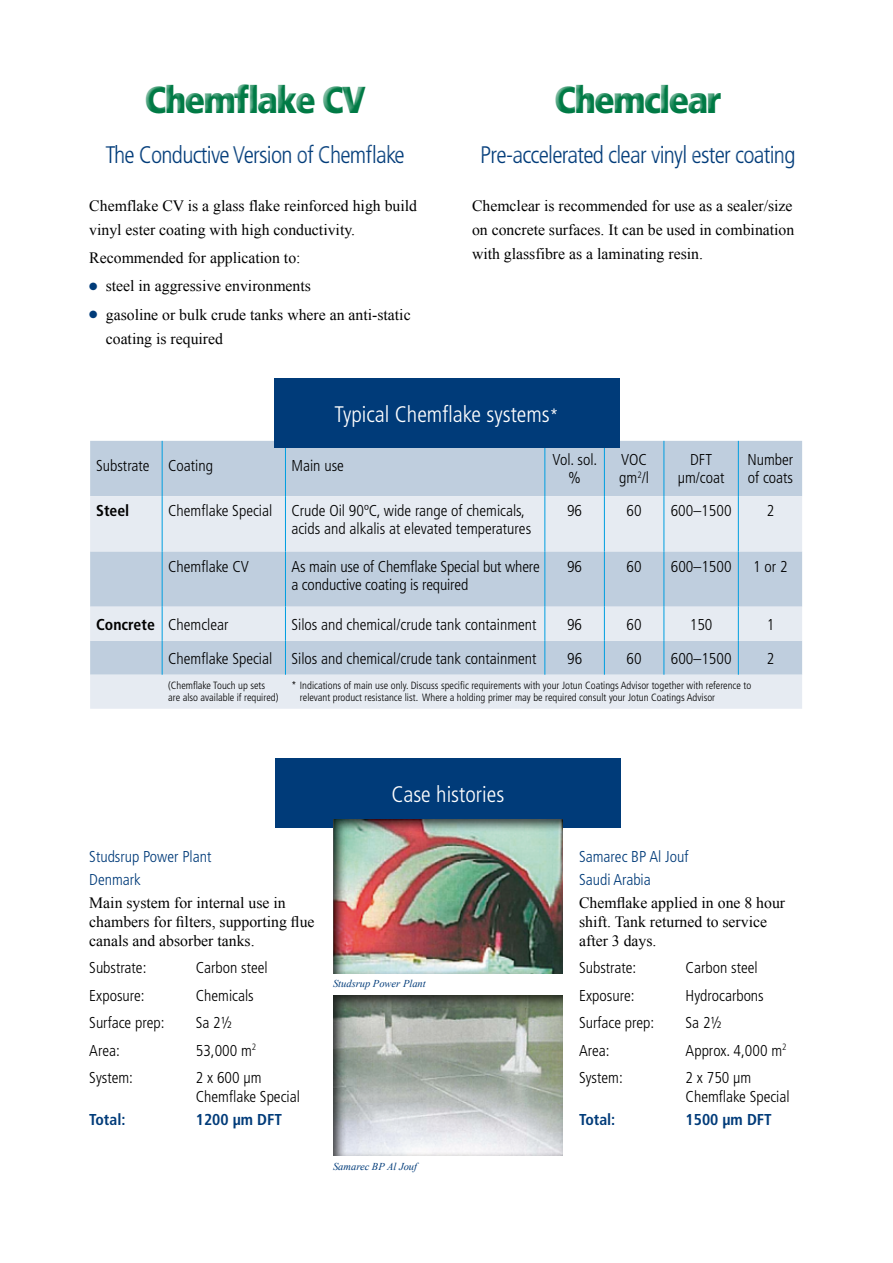
<style>
.page{position:relative;width:893px;height:1263px;background:#fff}
.page>*{position:absolute;margin:0;border:0;box-sizing:border-box;transform-origin:0 0}
.t1{font:900 condensed 37.5px "Frutiger LT Std";letter-spacing:-.05em;color:#007a45}
.t2{font:300 condensed 24px "Frutiger LT Std";letter-spacing:-.03em;color:#003b79}
.t3{font:300 condensed 22.5px "Frutiger LT Std";color:#fff}
.t4{font:300 condensed 15.75px/18px "Frutiger LT Std";color:#000}
.t5{font:15.75px/24px "Times New Roman";color:#000}
.t6{font:300 condensed 15.75px/23.1px "Frutiger LT Std";color:#003b79}
.t7{font:700 condensed 15.75px "Frutiger LT Std";color:#003b79}
.t8{font:700 condensed 15.75px "Frutiger LT Std";color:#000}
.t9{font:300 condensed 10.5px/12px "Frutiger LT Std";color:#000}
.t10{font:italic 10.5px "Times New Roman";color:#003b79}
.s1{color:#003b79}
.s2{font-size:18px}
.s3{font-weight:700}
</style>
<div class="page">
<div style="left:90px;top:441px;width:712px;height:55px;background:#bfcede"></div>
<svg style="left:90px;top:496px;width:712px;height:213px;background:#d5dee9"></svg>
<hr style="left:162px;top:441px;width:1px;height:55px;background:#009ee0">
<hr style="left:285px;top:441px;width:1px;height:55px;background:#009ee0">
<hr style="left:544px;top:441px;width:1px;height:55px;background:#009ee0">
<hr style="left:604px;top:441px;width:1px;height:55px;background:#009ee0">
<hr style="left:663px;top:441px;width:1px;height:55px;background:#009ee0">
<hr style="left:738px;top:441px;width:1px;height:55px;background:#009ee0">
<hr style="left:162px;top:496px;width:1px;height:55px;background:#009ee0">
<hr style="left:285px;top:496px;width:1px;height:55px;background:#009ee0">
<hr style="left:544px;top:496px;width:1px;height:55px;background:#009ee0">
<hr style="left:604px;top:496px;width:1px;height:55px;background:#009ee0">
<hr style="left:663px;top:496px;width:1px;height:55px;background:#009ee0">
<hr style="left:738px;top:496px;width:1px;height:55px;background:#009ee0">
<hr style="left:162px;top:551px;width:1px;height:56px;background:#009ee0">
<hr style="left:285px;top:551px;width:1px;height:56px;background:#009ee0">
<hr style="left:544px;top:551px;width:1px;height:56px;background:#009ee0">
<hr style="left:604px;top:551px;width:1px;height:56px;background:#009ee0">
<hr style="left:663px;top:551px;width:1px;height:56px;background:#009ee0">
<hr style="left:738px;top:551px;width:1px;height:56px;background:#009ee0">
<hr style="left:162px;top:607px;width:1px;height:34px;background:#009ee0">
<hr style="left:285px;top:607px;width:1px;height:34px;background:#009ee0">
<hr style="left:544px;top:607px;width:1px;height:34px;background:#009ee0">
<hr style="left:604px;top:607px;width:1px;height:34px;background:#009ee0">
<hr style="left:663px;top:607px;width:1px;height:34px;background:#009ee0">
<hr style="left:738px;top:607px;width:1px;height:34px;background:#009ee0">
<hr style="left:162px;top:641px;width:1px;height:34px;background:#009ee0">
<hr style="left:285px;top:641px;width:1px;height:34px;background:#009ee0">
<hr style="left:544px;top:641px;width:1px;height:34px;background:#009ee0">
<hr style="left:604px;top:641px;width:1px;height:34px;background:#009ee0">
<hr style="left:663px;top:641px;width:1px;height:34px;background:#009ee0">
<hr style="left:738px;top:641px;width:1px;height:34px;background:#009ee0">
<div style="left:274px;top:378px;width:345px;height:70px;background:#003b79"></div>
<div style="left:275px;top:758px;width:346px;height:70px;background:#003b79"></div>
<div style="left:332px;top:818px;width:231px;height:156px;background:#000;opacity:.75"></div>
<div style="left:332px;top:994px;width:231px;height:163px;background:#000;opacity:.75"></div>
<h1 class="t1" style="left:144px;top:77px;width:223px">Chemflake CV</h1>
<h2 class="t2" style="left:105px;top:141px;width:301px">The Conductive Version of Chemflake</h2>
<p class="t5" style="left:89px;top:193px;width:329px">Chemflake CV is a glass flake reinforced high build vinyl ester coating with high conductivity.</p>
<p class="t5" style="left:89px;top:246px;width:213px">Recommended for application to:</p>
<p class="t5" style="left:89px;top:274px;width:223px"><span class="s1">●</span> steel in aggressive environments</p>
<p class="t5" style="left:106px;top:302px;width:306px;text-indent:-17px"><span class="s1">●</span> gasoline or bulk crude tanks where an anti-static coating is required</p>
<h1 class="t1" style="left:554px;top:77px;width:169px">Chemclear</h1>
<h2 class="t2" style="left:480px;top:141px;width:317px">Pre-accelerated clear vinyl ester coating</h2>
<p class="t5" style="left:472px;top:193px;width:324px;text-align:justify">Chemclear is recommended for use as a sealer/size on concrete surfaces. It can be used in combination with glassfibre as a laminating resin.</p>
<h3 class="t3" style="left:334px;top:401px;width:226px">Typical Chemflake systems<span class="s2">*</span></h3>
<p class="t4" style="left:96px;top:457px;width:118px">Substrate Coating</p>
<p class="t4" style="left:291px;top:457px;width:54px">Main use</p>
<p class="t4" style="left:552px;top:451px;width:46px;text-align:center">Vol. sol. %</p>
<p class="t4" style="left:619px;top:451px;width:31px">VOC gm<sup>2</sup>/l</p>
<p class="t4" style="left:678px;top:451px;width:48px;text-align:center">DFT µm/coat</p>
<p class="t4" style="left:747px;top:451px;width:47px">Number of coats</p>
<p class="t8" style="left:96px;top:502px;width:35px">Steel</p>
<p class="t4" style="left:291px;top:502px;width:241px;text-indent:-123px">Chemflake Special Crude Oil 90ºC, wide range of chemicals, acids and alkalis at elevated temperatures</p>
<p class="t4" style="left:567px;top:502px;width:17px">96</p>
<p class="t4" style="left:627px;top:502px;width:17px">60</p>
<p class="t4" style="left:671px;top:502px;width:62px">600–1500</p>
<p class="t4" style="left:767px;top:502px;width:9px">2</p>
<p class="t4" style="left:168px;top:557px;width:82px">Chemflake CV</p>
<p class="t4" style="left:291px;top:557px;width:250px">As main use of Chemflake Special but where a conductive coating is required</p>
<p class="t4" style="left:567px;top:557px;width:17px">96</p>
<p class="t4" style="left:627px;top:557px;width:17px">60</p>
<p class="t4" style="left:671px;top:557px;width:62px">600–1500</p>
<p class="t4" style="left:753px;top:557px;width:36px">1 or 2</p>
<p class="t4" style="left:96px;top:615px;width:134px"><span class="s3">Concrete</span> Chemclear</p>
<p class="t4" style="left:291px;top:615px;width:247px">Silos and chemical/crude tank containment</p>
<p class="t4" style="left:567px;top:615px;width:17px">96</p>
<p class="t4" style="left:627px;top:615px;width:17px">60</p>
<p class="t4" style="left:690px;top:615px;width:24px">150</p>
<p class="t4" style="left:767px;top:615px;width:9px">1</p>
<p class="t4" style="left:168px;top:649px;width:370px">Chemflake Special Silos and chemical/crude tank containment</p>
<p class="t4" style="left:567px;top:649px;width:17px">96</p>
<p class="t4" style="left:627px;top:649px;width:17px">60</p>
<p class="t4" style="left:671px;top:649px;width:62px">600–1500</p>
<p class="t4" style="left:767px;top:649px;width:9px">2</p>
<p class="t9" style="left:168px;top:679px;width:112px">(Chemflake Touch up sets are also available if required)</p>
<p class="t9" style="left:300px;top:679px;width:453px;text-indent:-9px">* Indications of main use only. Discuss specific requirements with your Jotun Coatings Advisor together with reference to relevant product resistance list. Where a holding primer may be required consult your Jotun Coatings Advisor</p>
<h3 class="t3" style="left:391px;top:781px;width:114px">Case histories</h3>
<p class="t6" style="left:89px;top:845px;width:124px">Studsrup Power Plant<br>Denmark</p>
<p class="t5" style="left:89px;top:893px;width:227px;line-height:18.9px">Main system for internal use in chambers for filters, supporting flue canals and absorber tanks.</p>
<p class="t4" style="left:89px;top:959px;width:59px">Substrate:</p>
<p class="t4" style="left:196px;top:959px;width:74px">Carbon steel</p>
<p class="t4" style="left:89px;top:987px;width:57px">Exposure:</p>
<p class="t4" style="left:196px;top:987px;width:60px">Chemicals</p>
<p class="t4" style="left:89px;top:1014px;width:77px">Surface prep:</p>
<p class="t4" style="left:196px;top:1014px;width:38px">Sa 2½</p>
<p class="t4" style="left:89px;top:1041px;width:32px">Area:</p>
<p class="t4" style="left:196px;top:1041px;width:62px">53,000 m<sup>2</sup></p>
<p class="t4" style="left:89px;top:1069px;width:45px">System:</p>
<p class="t4" style="left:196px;top:1068px;width:106px;line-height:18.9px">2 x 600 µm<br>Chemflake Special</p>
<p class="t7" style="left:89px;top:1110px;width:38px">Total:</p>
<p class="t7" style="left:196px;top:1110px;width:88px">1200 µm DFT</p>
<p class="t10" style="left:333px;top:976px;width:94px">Studsrup Power Plant</p>
<p class="t10" style="left:333px;top:1159px;width:86px">Samarec BP Al Jouf</p>
<p class="t6" style="left:579px;top:845px;width:111px">Samarec BP Al Jouf<br>Saudi Arabia</p>
<p class="t5" style="left:579px;top:893px;width:208px;line-height:18.9px">Chemflake applied in one 8 hour shift. Tank returned to service after 3 days.</p>
<p class="t4" style="left:579px;top:959px;width:59px">Substrate:</p>
<p class="t4" style="left:686px;top:959px;width:74px">Carbon steel</p>
<p class="t4" style="left:579px;top:987px;width:57px">Exposure:</p>
<p class="t4" style="left:686px;top:987px;width:80px">Hydrocarbons</p>
<p class="t4" style="left:579px;top:1014px;width:77px">Surface prep:</p>
<p class="t4" style="left:686px;top:1014px;width:38px">Sa 2½</p>
<p class="t4" style="left:579px;top:1041px;width:32px">Area:</p>
<p class="t4" style="left:686px;top:1041px;width:102px">Approx. 4,000 m<sup>2</sup></p>
<p class="t4" style="left:579px;top:1069px;width:45px">System:</p>
<p class="t4" style="left:686px;top:1068px;width:106px;line-height:18.9px">2 x 750 µm<br>Chemflake Special</p>
<p class="t7" style="left:579px;top:1110px;width:38px">Total:</p>
<p class="t7" style="left:686px;top:1110px;width:88px">1500 µm DFT</p>
</div>
